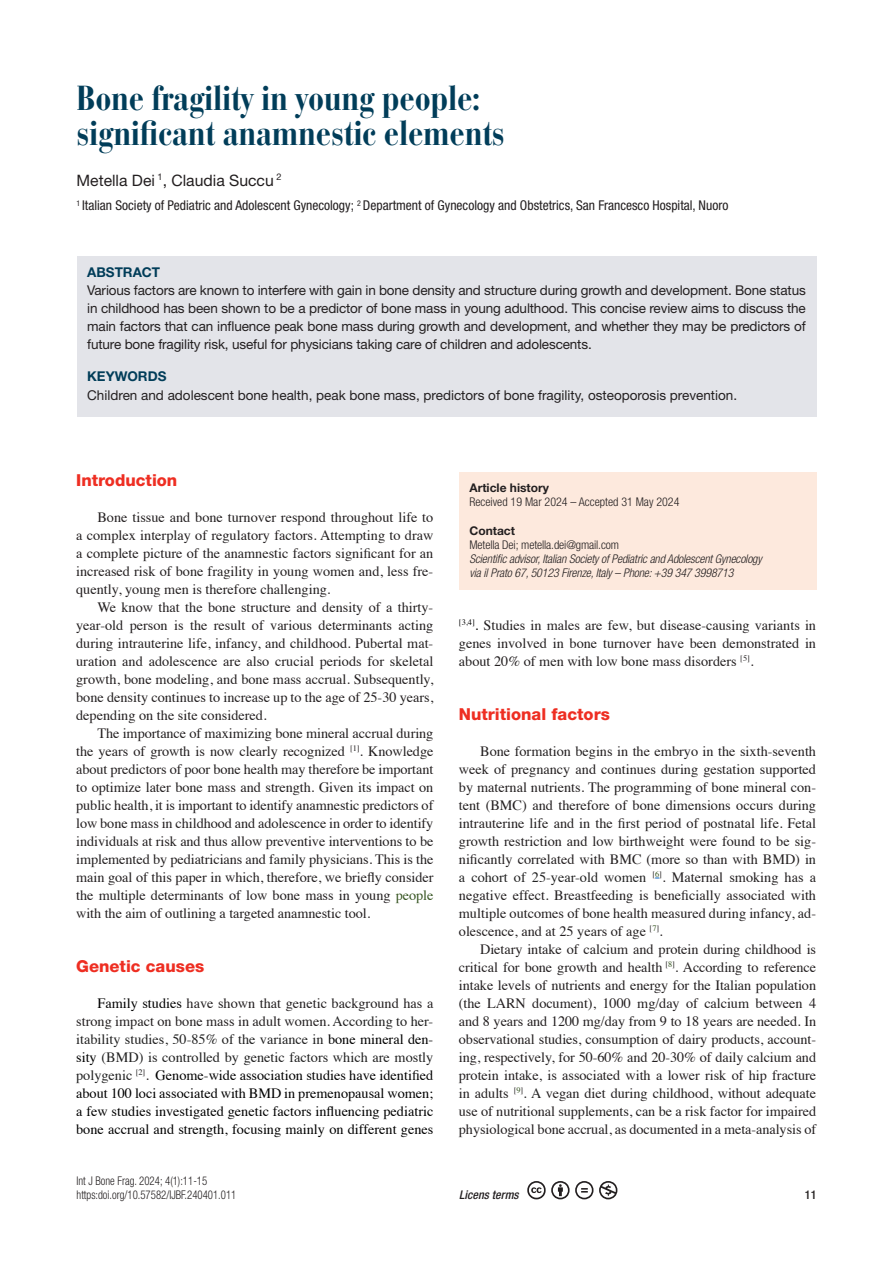
<style>
.page{position:relative;width:893px;height:1263px;background:#fff}
.page>*{position:absolute;margin:0;border:0;box-sizing:border-box;transform-origin:0 0}
.t1{font:700 condensed 34.5px "Bauer Bodoni Std";letter-spacing:-.01em;color:#013d59}
._1_Livello{font:800 16.5px "Helvetica Neue LT Std";color:#ee2e22}
.t2{font:15.75px "Helvetica Neue LT Std";color:#231f20}
.Testo_generale{font:14.25px/18px "Times";color:#231f20;text-align:justify}
.Testo_generale-2{font:14.25px/18px "Times";color:#000;text-align:justify}
.t3{font:13.5px/18px "Helvetica Neue LT Std";color:#231f20;text-align:justify}
.t4{font:condensed 13.5px "Helvetica Neue LT Std";color:#231f20}
.t5{font:700 13.5px "Helvetica Neue LT Std";color:#013d59}
.t6{font:italic 300 condensed 12px "Helvetica Neue LT Std";letter-spacing:-.01em;color:#231f20}
.t7{font:300 condensed 12px "Helvetica Neue LT Std";color:#231f20}
.t8{font:300 condensed 12px "Helvetica Neue LT Std";color:#231f20;scale:.9 1}
.t9{font:700 12px "Helvetica Neue LT Std";color:#231f20}
.t10{font:italic 500 condensed 12px "Helvetica Neue LT Std";color:#231f20}
.t11{font:500 condensed 12px "Helvetica Neue LT Std";color:#231f20}
.s1{color:#385623}
.s2{color:#231f20}
.s3{color:#212121}
.s4{color:#000}
</style>
<div class="page">
<div style="left:77px;top:257px;width:739px;height:160px;background:#e3e4e9"></div>
<div style="left:459px;top:473px;width:357px;height:117px;background:#fde9dd"></div>
<svg style="left:599px;top:1181px;width:18px;height:18px"></svg>
<svg style="left:527px;top:1181px;width:66px;height:18px"></svg>
<p class="t1" style="left:77px;top:78px;width:405px">Bone fragility in young people:</p>
<p class="t1" style="left:77px;top:113px;width:430px">significant anamnestic elements</p>
<p class="t2" style="left:77px;top:171px;width:206px">Metella Dei <sup>1</sup>, Claudia Succu <sup>2</sup></p>
<p class="t4" style="left:77px;top:198px;width:653px"><sup>1</sup> Italian Society of Pediatric and Adolescent Gynecology; <sup>2</sup> Department of Gynecology and Obstetrics, San Francesco Hospital, Nuoro</p>
<p class="t5" style="left:87px;top:264px;width:75px">ABSTRACT</p>
<p class="t3" style="left:87px;top:281px;width:720px">Various factors are known to interfere with gain in bone density and structure during growth and development. Bone status in childhood has been shown to be a predictor of bone mass in young adulthood. This concise review aims to discuss the main factors that can influence peak bone mass during growth and development, and whether they may be predictors of future bone fragility risk, useful for physicians taking care of children and adolescents.</p>
<p class="t5" style="left:87px;top:368px;width:81px">KEYWORDS</p>
<p class="t3" style="left:87px;top:386px;width:651px">Children and adolescent bone health, peak bone mass, predictors of bone fragility, osteoporosis prevention.</p>
<p class="_1_Livello" style="left:76px;top:470px;width:103px">Introduction</p>
<p class="Testo_generale" style="left:76px;top:507px;width:359px;text-indent:21px">Bone tissue and bone turnover respond throughout life to a complex interplay of regulatory factors. Attempting to draw a complete picture of the anamnestic factors significant for an increased risk of bone fragility in young women and, less fre&shy;quently, young men is therefore challenging.</p>
<p class="Testo_generale" style="left:76px;top:597px;width:359px;text-indent:21px">We know that the bone structure and density of a thirty&shy;year-old person is the result of various determinants acting during intrauterine life, infancy, and childhood. Pubertal mat&shy;uration and adolescence are also crucial periods for skeletal growth, bone modeling, and bone mass accrual. Subsequently, bone density continues to increase up to the age of 25-30 years, depending on the site considered.</p>
<p class="Testo_generale" style="left:76px;top:723px;width:359px;text-indent:21px">The importance of maximizing bone mineral accrual during the years of growth is now clearly recognized <sup>[1]</sup>. Knowledge about predictors of poor bone health may therefore be important to optimize later bone mass and strength. Given its impact on public health, it is important to identify anamnestic predictors of low bone mass in childhood and adolescence in order to identify individuals at risk and thus allow preventive interventions to be implemented by pediatricians and family physicians. This is the main goal of this paper in which, therefore, we briefly consider the multiple determinants of low bone mass in young <span class="s1">people </span>with the aim of outlining a targeted anamnestic tool.</p>
<p class="_1_Livello" style="left:76px;top:956px;width:130px">Genetic causes</p>
<p class="Testo_generale-2" style="left:76px;top:993px;width:359px;text-indent:21px">Family studies <span class="s2">have shown that genetic background has a strong impact on bone mass in adult women.</span> <span class="s3">According to her&shy;itability studies, 50-85% of the variance in</span> bone mineral den&shy;sity <span class="s3">(BMD) is controlled by genetic factors which are mostly polygenic</span> <sup>[2</sup><sup>]</sup><span class="s2">.</span> Genome-wide association studies have identified about 100 loci associated with BMD in premenopausal women; a few studies investigated genetic factors influencing pediatric bone accrual and strength, focusing mainly on different genes</p>
<p class="t8" style="left:77px;top:1174px;width:147px">Int J Bone Frag. 2024; 4(1):11-15</p>
<p class="t8" style="left:77px;top:1188px;width:179px">https:doi.org/10.57582/IJBF.240401.011</p>
<p class="t9" style="left:469px;top:480px;width:81px">Article history</p>
<p class="t7" style="left:469px;top:495px;width:211px">Received 19 Mar 2024 – Accepted 31 May 2024</p>
<p class="t9" style="left:469px;top:523px;width:47px">Contact</p>
<p class="t7" style="left:469px;top:538px;width:151px">Metella Dei; metella.dei@gmail.com</p>
<p class="t6" style="left:469px;top:552px;width:294px">Scientific advisor, Italian Society of Pediatric and Adolescent Gynecology</p>
<p class="t6" style="left:469px;top:566px;width:265px">via il Prato 67, 50123 Firenze, Italy – Phone: +39 347 3998713</p>
<p class="Testo_generale" style="left:459px;top:615px;width:359px"><sup>[3,4]</sup><span class="s4">.</span> Studies in males are few, but disease-causing variants in genes involved in bone turnover have been demonstrated in about 20% of men with low bone mass disorders <sup>[5]</sup>.</p>
<p class="_1_Livello" style="left:459px;top:704px;width:152px">Nutritional factors</p>
<p class="Testo_generale" style="left:459px;top:741px;width:359px;text-indent:21px">Bone formation begins in the embryo in the sixth-seventh week of pregnancy and continues during gestation supported by maternal nutrients. The programming of bone mineral con&shy;tent (BMC) and therefore of bone dimensions occurs during intrauterine life and in the first period of postnatal life. Fetal growth restriction and low birthweight were found to be sig&shy;nificantly correlated with BMC (more so than with BMD) i<span class="s3">n a cohort of 25-year-old women</span> <sup>[</sup><sup>6</sup><sup>]</sup>. Maternal smoking has a negative effect. Breastfeeding is beneficially associated with multiple outcomes of bone health measured during infancy, ad&shy;olescence, and at 25 years of age <sup>[</sup><sup>7</sup><sup>]</sup>.</p>
<p class="Testo_generale" style="left:459px;top:939px;width:359px;text-indent:21px">Dietary intake of calcium and protein during childhood is critical for bone growth and health <sup>[</sup><sup>8</sup><sup>]</sup>. According to reference intake levels of nutrients and energy for the Italian population (the LARN document), 1000 mg/day of calcium between 4 and 8 years and 1200 mg/day from 9 to 18 years are needed. In observational studies, consumption of dairy products, account&shy;ing, respectively, for 50-60% and 20-30% of daily calcium and protein intake, is associated with a lower risk of hip fracture in adults <sup>[</sup><sup>9</sup><sup>]</sup><span class="s3">. A</span> vegan diet during childhood, without adequate use of nutritional supplements, can be a risk factor for impaired physiological bone accrual, as documented in a meta-analysis of</p>
<p class="t10" style="left:459px;top:1187px;width:61px">Licens terms</p>
<p class="t11" style="left:805px;top:1187px;width:13px">11</p>
</div>
